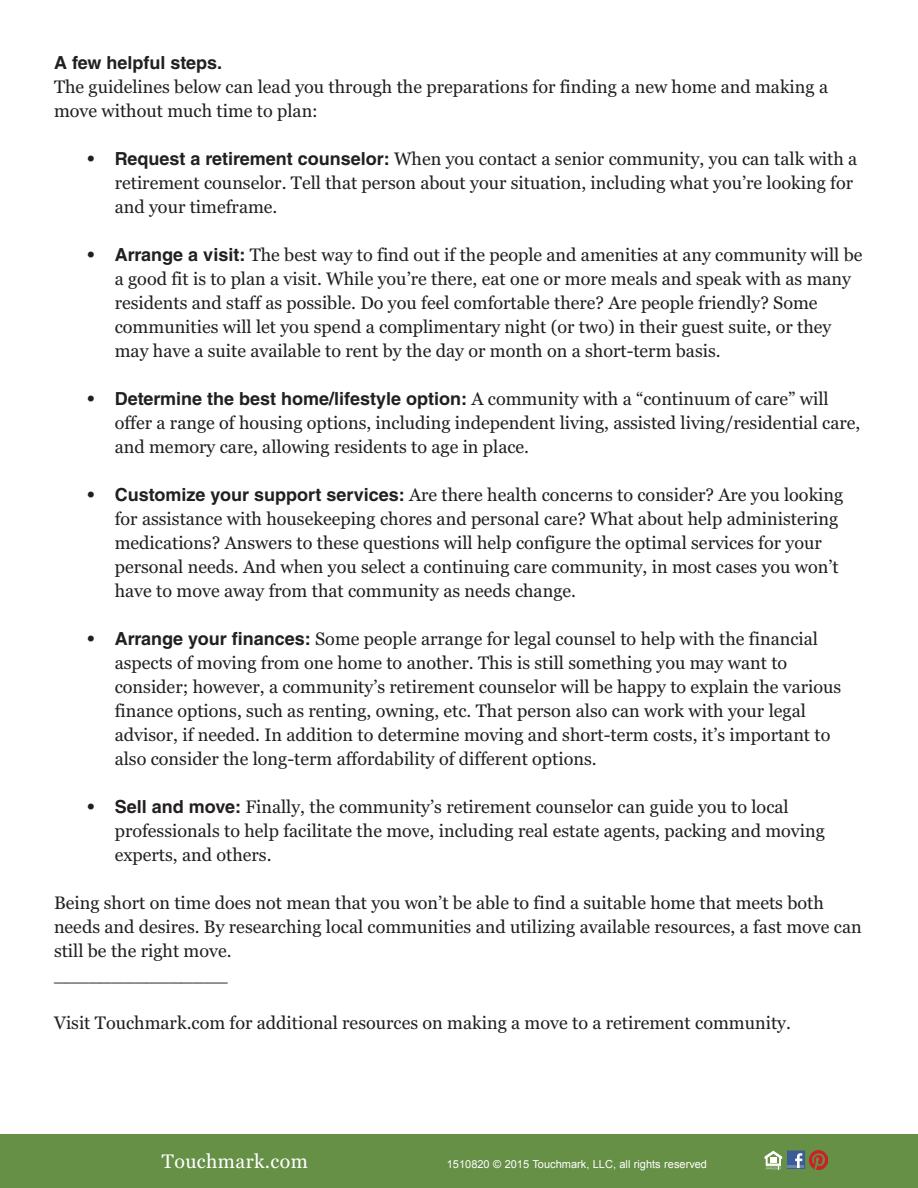
<style>
.page{position:relative;width:918px;height:1188px;background:#fff}
.page>*{position:absolute;margin:0;border:0;box-sizing:border-box;transform-origin:0 0}
.t1{font:19.5px "Georgia";letter-spacing:.02em;color:#fff}
.t2{font:18px/24px "Georgia";color:#231f20}
.t3{font:700 18px "Helvetica LT Std";color:#231f20}
.t4{font:11.1px "Arial";color:#fff}
.s1{font-family:"Helvetica LT Std";font-weight:700}
</style>
<div class="page">
<div style="left:0;top:1135px;width:918px;height:53px;background:#669046"></div>
<svg style="left:765px;top:1151px;width:40px;height:18px"></svg>
<img style="left:809px;top:1151px;width:18px;height:18px">
<p class="t3" style="left:54px;top:52px;width:170px">A few helpful steps.</p>
<p class="t2" style="left:54px;top:75px;width:776px">The guidelines below can lead you through the preparations for finding a new home and making a move without much time to plan:</p>
<p class="t2" style="left:115px;top:147px;width:744px;text-indent:-27px"><span class="s1">• Request a retirement counselor:</span> When you contact a senior community, you can talk with a retirement counselor. Tell that person about your situation, including what you’re looking for and your timeframe.</p>
<p class="t2" style="left:115px;top:243px;width:749px;text-indent:-27px"><span class="s1">• Arrange a visit:</span> The best way to find out if the people and amenities at any community will be a good fit is to plan a visit. While you’re there, eat one or more meals and speak with as many residents and staff as possible. Do you feel comfortable there? Are people friendly? Some communities will let you spend a complimentary night (or two) in their guest suite, or they may have a suite available to rent by the day or month on a short-term basis.</p>
<p class="t2" style="left:115px;top:387px;width:747px;text-indent:-27px"><span class="s1">• Determine the best home/lifestyle option:</span> A community with a “continuum of care” will offer a range of housing options, including independent living, assisted living/residential care, and memory care, allowing residents to age in place.</p>
<p class="t2" style="left:115px;top:483px;width:730px;text-indent:-27px"><span class="s1">• Customize your support services:</span> Are there health concerns to consider? Are you looking for assistance with housekeeping chores and personal care? What about help administering medications? Answers to these questions will help configure the optimal services for your personal needs. And when you select a continuing care community, in most cases you won’t have to move away from that community as needs change.</p>
<p class="t2" style="left:115px;top:627px;width:728px;text-indent:-27px"><span class="s1">• Arrange your finances:</span> Some people arrange for legal counsel to help with the financial aspects of moving from one home to another. This is still something you may want to consider; however, a community’s retirement counselor will be happy to explain the various finance options, such as renting, owning, etc. That person also can work with your legal advisor, if needed. In addition to determine moving and short-term costs, it’s important to also consider the long-term affordability of different options.</p>
<p class="t2" style="left:115px;top:795px;width:712px;text-indent:-27px"><span class="s1">• Sell and move:</span> Finally, the community’s retirement counselor can guide you to local professionals to help facilitate the move, including real estate agents, packing and moving experts, and others.</p>
<p class="t2" style="left:54px;top:891px;width:809px">Being short on time does not mean that you won’t be able to find a suitable home that meets both needs and desires. By researching local communities and utilizing available resources, a fast move can still be the right move.</p>
<p class="t2" style="left:54px;top:963px;width:175px">_______________</p>
<p class="t2" style="left:54px;top:1011px;width:738px">Visit Touchmark.com for additional resources on making a move to a retirement community.</p>
<p class="t1" style="left:162px;top:1150px;width:147px">Touchmark.com</p>
<p class="t4" style="left:447px;top:1156px;width:262px">1510820 © 2015 Touchmark, LLC, all rights reserved</p>
</div>
